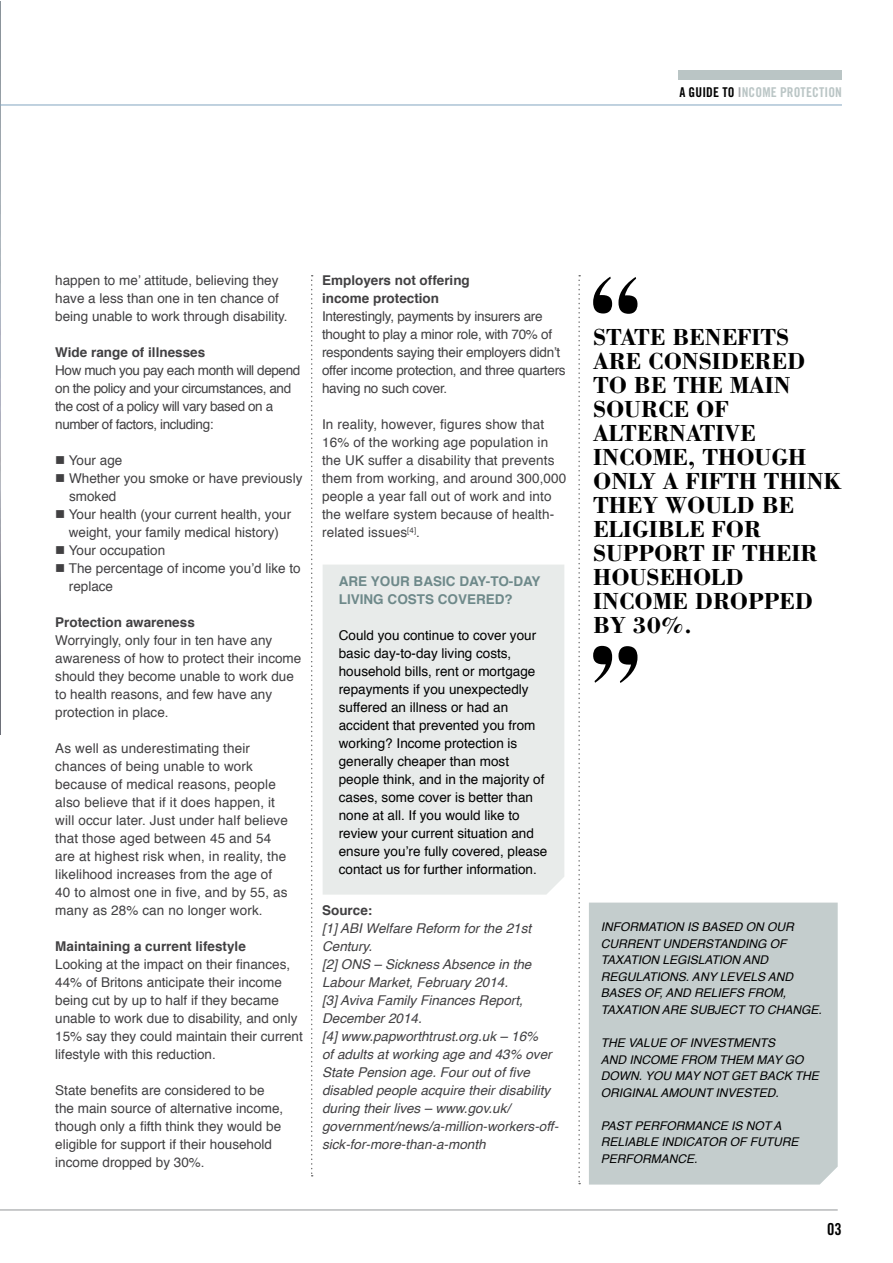
<style>
.page{position:relative;width:893px;height:1263px;background:#fff}
.page>*{position:absolute;margin:0;border:0;box-sizing:border-box;transform-origin:0 0}
.t1{font:700 24px/24px "Bodoni";letter-spacing:-.005em;color:#000}
.t2{font:16.5px "Trade Gothic Bold Cond Twenty";color:#000}
.t3{font:13.5px/18px "Helvetica";color:#414042}
.t4{font:13.5px/18px "Helvetica";color:#000}
.t5{font:italic 13.5px/18px "Helvetica";color:#414042}
.t6{font:13.5px/18px "Helvetica";letter-spacing:-.02em;color:#414042}
.t7{font:13.5px/18px "Helvetica";letter-spacing:-.03em;color:#414042}
.t8{font:700 13.5px/18px "Helvetica";color:#414042}
.t9{font:700 13.5px/18px "Helvetica";color:#6e898a}
.t10{font:13.5px "Trade Gothic Bold Cond Twenty";letter-spacing:.01em;color:#bac5c5}
.t11{font:italic 12px/16.5px "Helvetica";color:#000}
.s1{color:#000}
.s2{color:#a7a9ac}
</style>
<div class="page">
<img style="left:0;top:1px;width:1px;height:734px">
<div style="left:678px;top:70px;width:164px;height:10px;background:#bac5c5"></div>
<hr style="left:0;top:105px;width:842px;height:1px;background:#83a6c0">
<hr style="left:0;top:1209px;width:838px;height:1px;background:#939598">
<div style="left:589px;top:902px;width:249px;height:282px;background:#c4cdcd"></div>
<svg style="left:311px;top:275px;width:2px;height:901px"></svg>
<svg style="left:578px;top:275px;width:2px;height:909px"></svg>
<svg style="left:618px;top:646px;width:20px;height:37px"></svg>
<svg style="left:593px;top:646px;width:19px;height:37px"></svg>
<svg style="left:593px;top:277px;width:19px;height:37px"></svg>
<svg style="left:618px;top:277px;width:20px;height:37px"></svg>
<div style="left:323px;top:565px;width:241px;height:330px;background:#e8ebea"></div>
<p class="t10" style="left:679px;top:84px;width:164px"><span class="s1">A GUIDE TO</span> <span class="s2">I</span>NCOME PROTECTION</p>
<p class="t3" style="left:55px;top:272px;width:234px">happen to me’ attitude, believing they have a less than one in ten chance of being unable to work through disability.</p>
<p class="t8" style="left:55px;top:344px;width:151px">Wide range of illnesses</p>
<p class="t7" style="left:55px;top:362px;width:246px">How much you pay each month will depend on the policy and your circumstances, and the cost of a policy will vary based on a number of factors, including:</p>
<p class="t3" style="left:55px;top:452px;width:69px">■ Your age</p>
<p class="t3" style="left:69px;top:470px;width:235px;text-indent:-14px">■ Whether you smoke or have previously smoked</p>
<p class="t3" style="left:55px;top:506px;width:237px;text-align:center">■ Your health (your current health, your weight, your family medical history)</p>
<p class="t3" style="left:55px;top:542px;width:111px">■ Your occupation</p>
<p class="t3" style="left:69px;top:560px;width:233px;text-indent:-14px">■ The percentage of income you’d like to replace</p>
<p class="t8" style="left:55px;top:614px;width:141px">Protection awareness</p>
<p class="t3" style="left:55px;top:632px;width:248px">Worryingly, only four in ten have any awareness of how to protect their income should they become unable to work due to health reasons, and few have any protection in place.</p>
<p class="t3" style="left:55px;top:740px;width:234px">As well as underestimating their chances of being unable to work because of medical reasons, people also believe that if it does happen, it will occur later. Just under half believe that those aged between 45 and 54 are at highest risk when, in reality, the likelihood increases from the age of 40 to almost one in five, and by 55, as many as 28% can no longer work.</p>
<p class="t8" style="left:55px;top:938px;width:192px">Maintaining a current lifestyle</p>
<p class="t3" style="left:55px;top:956px;width:249px">Looking at the impact on their finances, 44% of Britons anticipate their income being cut by up to half if they became unable to work due to disability, and only 15% say they could maintain their current lifestyle with this reduction.</p>
<p class="t3" style="left:55px;top:1082px;width:230px">State benefits are considered to be the main source of alternative income, though only a fifth think they would be eligible for support if their household income dropped by 30%.</p>
<p class="t8" style="left:322px;top:272px;width:149px">Employers not offering income protection</p>
<p class="t6" style="left:322px;top:308px;width:245px">Interestingly, payments by insurers are thought to play a minor role, with 70% of respondents saying their employers didn’t offer income protection, and three quarters having no such cover.</p>
<p class="t3" style="left:322px;top:416px;width:246px">In reality, however, figures show that 16% of the working age population in the UK suffer a disability that prevents them from working, and around 300,000 people a year fall out of work and into the welfare system because of health&shy;related issues<sup>[4]</sup>.</p>
<p class="t9" style="left:339px;top:574px;width:203px">ARE YOUR BASIC DAY-TO-DAY<br>LIVING COSTS COVERED?</p>
<p class="t4" style="left:339px;top:628px;width:210px">Could you continue to cover your basic day-to-day living costs, household bills, rent or mortgage repayments if you unexpectedly suffered an illness or had an accident that prevented you from working? Income protection is generally cheaper than most people think, and in the majority of cases, some cover is better than none at all. If you would like to review your current situation and ensure you’re fully covered, please contact us for further information.</p>
<h1 class="t1" style="left:593px;top:324px;width:250px">STATE BENEFITS<br>ARE CONSIDERED<br>TO BE THE MAIN<br>SOURCE OF<br>ALTERNATIVE<br>INCOME, THOUGH<br>ONLY A FIFTH THINK<br>THEY WOULD BE<br>ELIGIBLE FOR<br>SUPPORT IF THEIR<br>HOUSEHOLD<br>INCOME DROPPED<br>BY 30%.</h1>
<p class="t8" style="left:322px;top:902px;width:52px">Source:</p>
<p class="t5" style="left:322px;top:920px;width:238px">[1] ABI Welfare Reform for the 21st<br>Century.<br>[2] ONS – Sickness Absence in the<br>Labour Market, February 2014.<br>[3] Aviva Family Finances Report,<br>December 2014.<br>[4] www.papworthtrust.org.uk – 16%<br>of adults at working age and 43% over<br>State Pension age. Four out of five disabled people acquire their disability during their lives – www.gov.uk/ government/news/a-million-workers-off&shy;sick-for-more-than-a-month</p>
<p class="t11" style="left:601px;top:920px;width:222px">INFORMATION IS BASED ON OUR<br>CURRENT UNDERSTANDING OF<br>TAXATION LEGISLATION AND<br>REGULATIONS. ANY LEVELS AND<br>BASES OF, AND RELIEFS FROM,<br>TAXATION ARE SUBJECT TO CHANGE.</p>
<p class="t11" style="left:601px;top:1035px;width:220px">THE VALUE OF INVESTMENTS<br>AND INCOME FROM THEM MAY GO<br>DOWN. YOU MAY NOT GET BACK THE<br>ORIGINAL AMOUNT INVESTED.</p>
<p class="t11" style="left:601px;top:1118px;width:199px">PAST PERFORMANCE IS NOT A<br>RELIABLE INDICATOR OF FUTURE<br>PERFORMANCE.</p>
<p class="t2" style="left:827px;top:1219px;width:16px">03</p>
</div>
